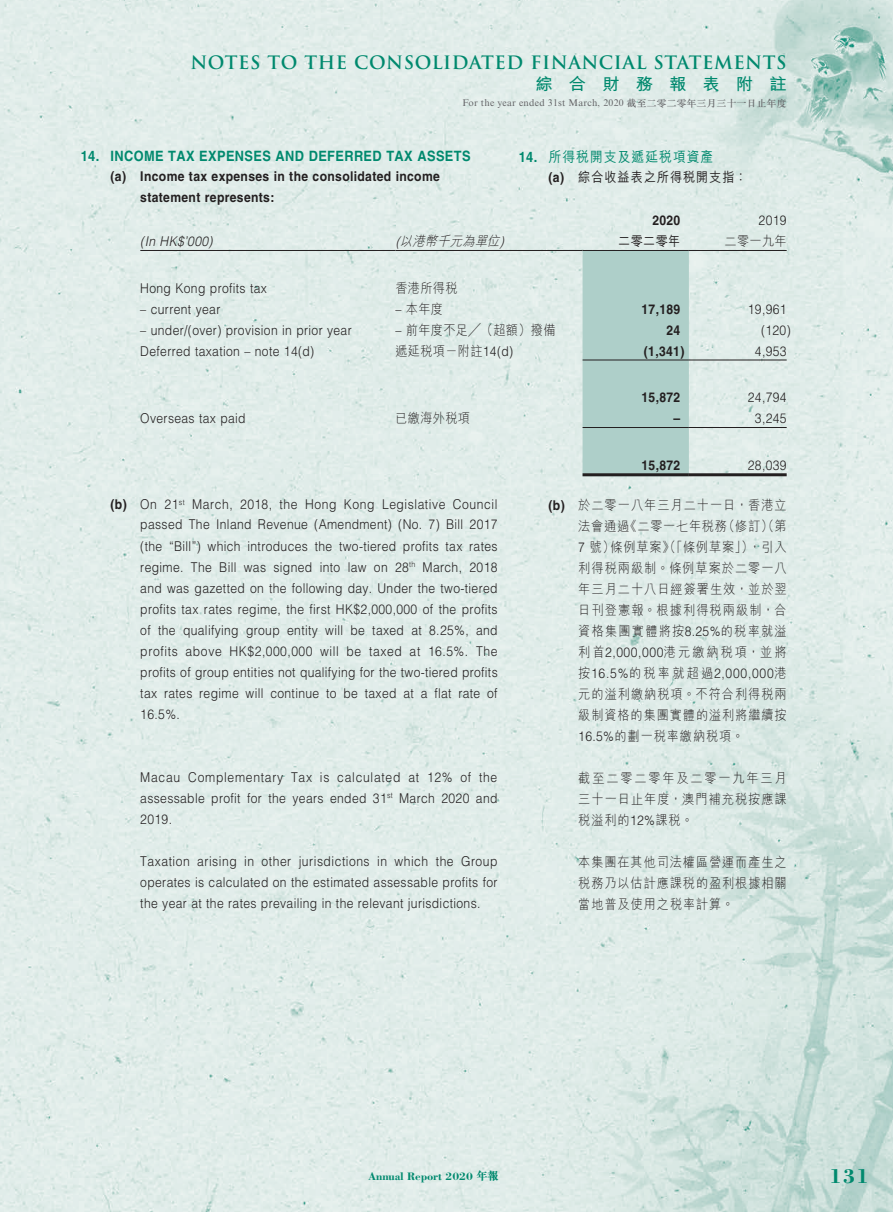
<style>
.page{position:relative;width:893px;height:1212px;background:#fff}
.page>*{position:absolute;margin:0;border:0;box-sizing:border-box;transform-origin:0 0}
.t1{font:700 21px "Bodoni Std";color:#00896e}
.t2{font:700 18px "Trajan Pro";letter-spacing:.03em;color:#00896e}
.t3{font:700 16.5px "M Hei HK";letter-spacing:.93em;color:#00896e;scale:1.05 1}
._01_H1{font:700 14.25px "Helvetica LT Std";letter-spacing:.03em;color:#00896e;scale:.9 1}
._001_H1_C{font:500 14.25px "M Hei HK";letter-spacing:.08em;color:#00896e;scale:.9 1}
._00_txt{font:300 13.5px/20.9px "Helvetica LT Std";letter-spacing:.03em;color:#231f20;text-align:justify;scale:.9 1}
._000_txt_C{font:300 13.5px/21px "M Hei HK";letter-spacing:.08em;color:#231f20;text-align:justify;scale:.9 1}
._50_Table_txt{font:300 13.5px "Helvetica LT Std";letter-spacing:.03em;color:#231f20;scale:.9 1}
._02_H2{font:700 13.5px/21px "Helvetica LT Std";letter-spacing:.03em;color:#231f20;scale:.9 1}
._50_Table_txt-2{font:300 13.5px "M Hei HK";letter-spacing:.03em;color:#231f20;scale:.9 1}
._50_Table_txt-3{font:700 13.5px "Helvetica LT Std";letter-spacing:.03em;color:#231f20;scale:.9 1}
._002_H2_C{font:500 13.5px "M Hei HK";letter-spacing:.08em;color:#231f20;scale:.9 1}
._50_Table_txt-4{font:italic 300 13.5px "Helvetica LT Std";letter-spacing:.03em;color:#231f20;scale:.9 1}
._50_Table_txt-5{font:italic 300 13.5px "M Hei HK";color:#231f20;scale:.9 1}
._50_Table_txt-6{font:500 13.5px "M Hei HK";letter-spacing:.03em;color:#231f20;scale:.9 1}
.t4{font:700 11.25px "Bodoni Std";color:#00896e}
.t5{font:9.75px "Times New Roman MT Std";letter-spacing:.025em;color:#636366}
.s1{font-family:"M Sung HK";font-weight:500}
.s2{font-family:"Helvetica LT Std";font-weight:700}
.s3{font-family:"Helvetica LT Std"}
.s4{font-weight:700}
.s5{font-family:"M Sung HK";font-weight:800}
</style>
<div class="page">
<img style="left:0;top:0;width:893px;height:1212px">
<div style="left:583px;top:251px;width:106px;height:222px;background:#aecfc9"></div>
<hr style="left:140px;top:250px;width:255px;height:1px;background:#231f20">
<hr style="left:395px;top:250px;width:188px;height:1px;background:#231f20">
<hr style="left:583px;top:250px;width:106px;height:1px;background:#231f20">
<hr style="left:689px;top:250px;width:98px;height:1px;background:#231f20">
<hr style="left:583px;top:360px;width:106px;height:1px;background:#231f20">
<hr style="left:689px;top:360px;width:98px;height:1px;background:#231f20">
<hr style="left:583px;top:427px;width:106px;height:1px;background:#231f20">
<hr style="left:689px;top:427px;width:98px;height:1px;background:#231f20">
<hr style="left:583px;top:473px;width:106px;height:3px;background:#231f20">
<hr style="left:689px;top:473px;width:98px;height:3px;background:#231f20">
<h2 class="t2" style="left:191px;top:51px;width:598px">NOTES TO THE CONSOLIDATED FINANCIAL STATEMENTS</h2>
<p class="t3" style="left:535px;top:72px;width:241px">綜合財務報表附註</p>
<p class="t5" style="left:462px;top:97px;width:326px">For the year ended 31st March, 2020 <span class="s1">截至二零二零年三月三十一日止年度</span></p>
<p class="_01_H1" style="left:81px;top:147px;width:435px">14. INCOME TAX EXPENSES AND DEFERRED TAX ASSETS</p>
<p class="_02_H2" style="left:140px;top:166px;width:334px;text-indent:-30px">(a) Income tax expenses in the consolidated income statement represents:</p>
<p class="_001_H1_C" style="left:519px;top:146px;width:218px"><span class="s2">14.</span> 所得稅開支及遞延稅項資產</p>
<p class="_002_H2_C" style="left:549px;top:167px;width:222px"><span class="s2">(a)</span> 綜合收益表之所得稅開支指：</p>
<p class="_50_Table_txt-3" style="left:652px;top:212px;width:33px">2020</p>
<p class="_50_Table_txt" style="left:759px;top:212px;width:33px">2019</p>
<p class="_50_Table_txt-4" style="left:140px;top:233px;width:82px">(In HK$’000)</p>
<p class="_50_Table_txt-5" style="left:395px;top:232px;width:127px">(以港幣千元為單位)</p>
<p class="_50_Table_txt-6" style="left:618px;top:232px;width:71px">二零二零年</p>
<p class="_50_Table_txt-2" style="left:725px;top:232px;width:71px">二零一九年</p>
<p class="_50_Table_txt" style="left:140px;top:280px;width:142px">Hong Kong profits tax</p>
<p class="_50_Table_txt-2" style="left:395px;top:278px;width:71px">香港所得稅</p>
<p class="_50_Table_txt" style="left:140px;top:301px;width:90px">– current year</p>
<p class="_50_Table_txt-2" style="left:395px;top:299px;width:54px"><span class="s3">–</span> 本年度</p>
<p class="_50_Table_txt-3" style="left:641px;top:301px;width:45px">17,189</p>
<p class="_50_Table_txt" style="left:748px;top:301px;width:45px">19,961</p>
<p class="_50_Table_txt" style="left:140px;top:322px;width:236px">– under/(over) provision in prior year</p>
<p class="_50_Table_txt-2" style="left:395px;top:320px;width:179px"><span class="s3">–</span> 前年度不足╱（超額）撥備</p>
<p class="_50_Table_txt-3" style="left:666px;top:322px;width:17px">24</p>
<p class="_50_Table_txt" style="left:761px;top:322px;width:35px">(120)</p>
<p class="_50_Table_txt" style="left:140px;top:343px;width:195px">Deferred taxation – note 14(d)</p>
<p class="_50_Table_txt-2" style="left:395px;top:341px;width:132px">遞延稅項－附註<span class="s3">14(d)</span></p>
<p class="_50_Table_txt-3" style="left:644px;top:343px;width:47px">(1,341)</p>
<p class="_50_Table_txt" style="left:755px;top:343px;width:37px">4,953</p>
<p class="_50_Table_txt-3" style="left:641px;top:389px;width:45px">15,872</p>
<p class="_50_Table_txt" style="left:748px;top:389px;width:45px">24,794</p>
<p class="_50_Table_txt" style="left:140px;top:410px;width:119px">Overseas tax paid</p>
<p class="_50_Table_txt-2" style="left:395px;top:409px;width:84px">已繳海外稅項</p>
<p class="_50_Table_txt-3" style="left:674px;top:410px;width:9px">–</p>
<p class="_50_Table_txt" style="left:755px;top:410px;width:37px">3,245</p>
<p class="_50_Table_txt-3" style="left:641px;top:457px;width:45px">15,872</p>
<p class="_50_Table_txt" style="left:748px;top:457px;width:45px">28,039</p>
<p class="_00_txt" style="left:140px;top:494px;width:399px;text-indent:-30px"><span class="s4">(b)</span> On 21<sup>st</sup> March, 2018, the Hong Kong Legislative Council passed The Inland Revenue (Amendment) (No. 7) Bill 2017 (the “Bill”) which introduces the two-tiered profits tax rates regime. The Bill was signed into law on 28<sup>th</sup> March, 2018 and was gazetted on the following day. Under the two-tiered profits tax rates regime, the first HK$2,000,000 of the profits of the qualifying group entity will be taxed at 8.25%, and profits above HK$2,000,000 will be taxed at 16.5%. The profits of group entities not qualifying for the two-tiered profits tax rates regime will continue to be taxed at a flat rate of 16.5%.</p>
<p class="_000_txt_C" style="left:578px;top:494px;width:233px;text-indent:-30px"><span class="s2">(b)</span> 於二零一八年三月二十一日，香港立法會通過《二零一七年稅務（修訂）（第<span class="s3">7</span> 號）條例草案》（「條例草案」），引入利得稅兩級制。條例草案於二零一八年三月二十八日經簽署生效，並於翌日刊登憲報。根據利得稅兩級制，合資格集團實體將按<span class="s3">8.25%</span>的稅率就溢利首<span class="s3">2,000,000</span>港元繳納稅項，並將按<span class="s3">16.5%</span>的稅率就超過<span class="s3">2,000,000</span>港元的溢利繳納稅項。不符合利得稅兩級制資格的集團實體的溢利將繼續按<span class="s3">16.5%</span>的劃一稅率繳納稅項。</p>
<p class="_000_txt_C" style="left:578px;top:767px;width:233px">截至二零二零年及二零一九年三月三十一日止年度，澳門補充稅按應課稅溢利的<span class="s3">12%</span>課稅。</p>
<p class="_000_txt_C" style="left:578px;top:851px;width:233px">本集團在其他司法權區營運而產生之稅務乃以估計應課稅的盈利根據相關當地普及使用之稅率計算。</p>
<p class="_00_txt" style="left:140px;top:766px;width:398px">Macau Complementary Tax is calculated at 12% of the assessable profit for the years ended 31<sup>st</sup> March 2020 and 2019.</p>
<p class="_00_txt" style="left:140px;top:850px;width:398px">Taxation arising in other jurisdictions in which the Group operates is calculated on the estimated assessable profits for the year at the rates prevailing in the relevant jurisdictions.</p>
<p class="t4" style="left:369px;top:1169px;width:132px">Annual Report 2020 <span class="s5">年報</span></p>
<h1 class="t1" style="left:829px;top:1163px;width:41px">131</h1>
</div>
